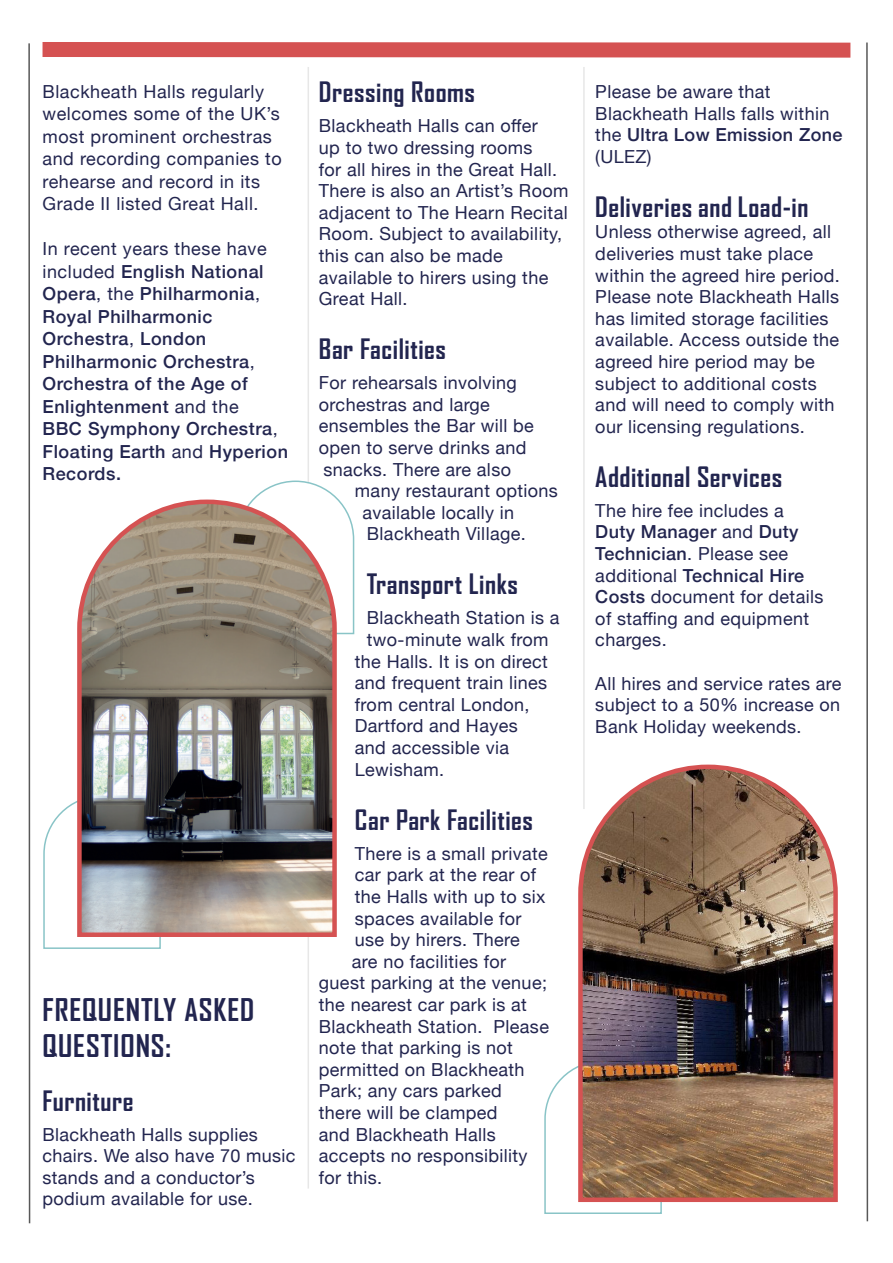
<style>
.page{position:relative;width:893px;height:1263px;background:#fff}
.page>*{position:absolute;margin:0;border:0;box-sizing:border-box;transform-origin:0 0}
.t1{font:700 30px/36px "Agency FB";letter-spacing:.03em;color:#22254f}
.t2{font:700 27px "Agency FB";letter-spacing:.02em;color:#22254f}
.t3{font:18px/21.6px "Helvetica Neue";letter-spacing:.02em;color:#22254f}
.t4{font:500 18px/22.5px "Helvetica Neue";letter-spacing:.03em;color:#22254f}
.s1{font-weight:400}
.s2{font-weight:500}
</style>
<div class="page">
<hr style="left:28px;top:43px;width:2px;height:1180px;background:#585858">
<hr style="left:583px;top:67px;width:2px;height:742px;background:#e7e7e7">
<hr style="left:866px;top:43px;width:2px;height:1178px;background:#585858">
<hr style="left:308px;top:67px;width:1px;height:1121px;background:#e7e7e7">
<svg style="left:28px;top:42px;width:823px;height:23px"></svg>
<svg style="left:255px;top:480px;width:100px;height:155px"></svg>
<svg style="left:43px;top:802px;width:118px;height:147px"></svg>
<img style="left:75px;top:497px;width:264px;height:442px">
<svg style="left:544px;top:1067px;width:118px;height:147px"></svg>
<img style="left:576px;top:764px;width:262px;height:440px">
<p class="t3" style="left:43px;top:81px;width:241px;line-height:22.5px">Blackheath Halls regularly welcomes some of the UK’s most prominent orchestras and recording companies to rehearse and record in its<br>Grade II listed Great Hall.</p>
<p class="t4" style="left:43px;top:236px;width:247px"><span class="s1">In recent years these have included</span> English National<br>Opera<span class="s1">, the</span> Philharmonia<span class="s1">,<br></span>Royal Philharmonic<br>Orchestra<span class="s1">,</span> London<br>Philharmonic Orchestra<span class="s1">,<br></span>Orchestra of the Age of<br>Enlightenment <span class="s1">and the<br></span>BBC Symphony Orchestra<span class="s1">,<br></span>Floating Earth <span class="s1">and</span> Hyperion<br>Records.</p>
<p class="t1" style="left:43px;top:992px;width:213px">FREQUENTLY ASKED<br>QUESTIONS:</p>
<p class="t2" style="left:43px;top:1085px;width:92px">Furniture</p>
<p class="t3" style="left:43px;top:1124px;width:255px">Blackheath Halls supplies chairs. We also have 70 music stands and a conductor’s podium available for use.</p>
<h2 class="t2" style="left:319px;top:76px;width:158px">Dressing Rooms</h2>
<p class="t3" style="left:319px;top:116px;width:251px">Blackheath Halls can offer<br>up to two dressing rooms<br>for all hires in the Great Hall.<br>There is also an Artist’s Room adjacent to The Hearn Recital<br>Room. Subject to availability, this can also be made available to hirers using the<br>Great Hall.</p>
<h2 class="t2" style="left:319px;top:333px;width:129px">Bar Facilities</h2>
<p class="t3" style="left:319px;top:373px;width:216px">For rehearsals involving orchestras and large ensembles the Bar will be open to serve drinks and snacks. There are also</p>
<p class="t3" style="left:362px;top:481px;width:197px;text-indent:-8px">many restaurant options available locally in<br>Blackheath Village.</p>
<h2 class="t2" style="left:367px;top:568px;width:153px">Transport Links</h2>
<p class="t3" style="left:367px;top:608px;width:194px">Blackheath Station is a</p>
<p class="t3" style="left:367px;top:630px;width:183px">two-minute walk from</p>
<p class="t3" style="left:355px;top:651px;width:195px">the Halls. It is on direct</p>
<p class="t3" style="left:355px;top:673px;width:194px">and frequent train lines</p>
<p class="t3" style="left:355px;top:695px;width:176px">from central London,</p>
<p class="t3" style="left:355px;top:716px;width:164px">Dartford and Hayes</p>
<p class="t3" style="left:355px;top:738px;width:156px">and accessible via</p>
<p class="t3" style="left:355px;top:759px;width:91px">Lewisham.</p>
<h2 class="t2" style="left:355px;top:804px;width:180px">Car Park Facilities</h2>
<p class="t3" style="left:355px;top:843px;width:194px">There is a small private</p>
<p class="t3" style="left:355px;top:865px;width:183px">car park at the rear of</p>
<p class="t3" style="left:355px;top:887px;width:192px">the Halls with up to six</p>
<p class="t3" style="left:355px;top:908px;width:168px">spaces available for</p>
<p class="t3" style="left:355px;top:930px;width:166px">use by hirers. There</p>
<p class="t3" style="left:352px;top:951px;width:156px">are no facilities for</p>
<p class="t3" style="left:319px;top:973px;width:230px">guest parking at the venue;</p>
<p class="t3" style="left:319px;top:995px;width:210px">the nearest car park is at</p>
<p class="t3" style="left:319px;top:1016px;width:232px">Blackheath Station. Please</p>
<p class="t3" style="left:319px;top:1038px;width:196px">note that parking is not</p>
<p class="t3" style="left:319px;top:1059px;width:207px">permitted on Blackheath</p>
<p class="t3" style="left:319px;top:1081px;width:184px">Park; any cars parked</p>
<p class="t3" style="left:319px;top:1103px;width:180px">there will be clamped</p>
<p class="t3" style="left:319px;top:1124px;width:178px">and Blackheath Halls</p>
<p class="t3" style="left:319px;top:1146px;width:210px">accepts no responsibility</p>
<p class="t3" style="left:319px;top:1167px;width:65px">for this.</p>
<p class="t3" style="left:595px;top:82px;width:249px">Please be aware that<br>Blackheath Halls falls within the <span class="s2">Ultra Low Emission Zone </span>(ULEZ)</p>
<h2 class="t2" style="left:595px;top:191px;width:215px">Deliveries and Load-in</h2>
<p class="t3" style="left:595px;top:222px;width:246px">Unless otherwise agreed, all deliveries must take place within the agreed hire period.<br>Please note Blackheath Halls has limited storage facilities available. Access outside the agreed hire period may be subject to additional costs and will need to comply with our licensing regulations.</p>
<h2 class="t2" style="left:595px;top:461px;width:188px">Additional Services</h2>
<p class="t3" style="left:595px;top:501px;width:230px">The hire fee includes a<br><span class="s2">Duty Manager</span> and <span class="s2">Duty<br>Technician</span>. Please see additional <span class="s2">Technical Hire<br>Costs</span> document for details of staffing and equipment charges.</p>
<p class="t3" style="left:595px;top:673px;width:248px;text-align:justify">All hires and service rates are subject to a 50% increase on Bank Holiday weekends.</p>
</div>
